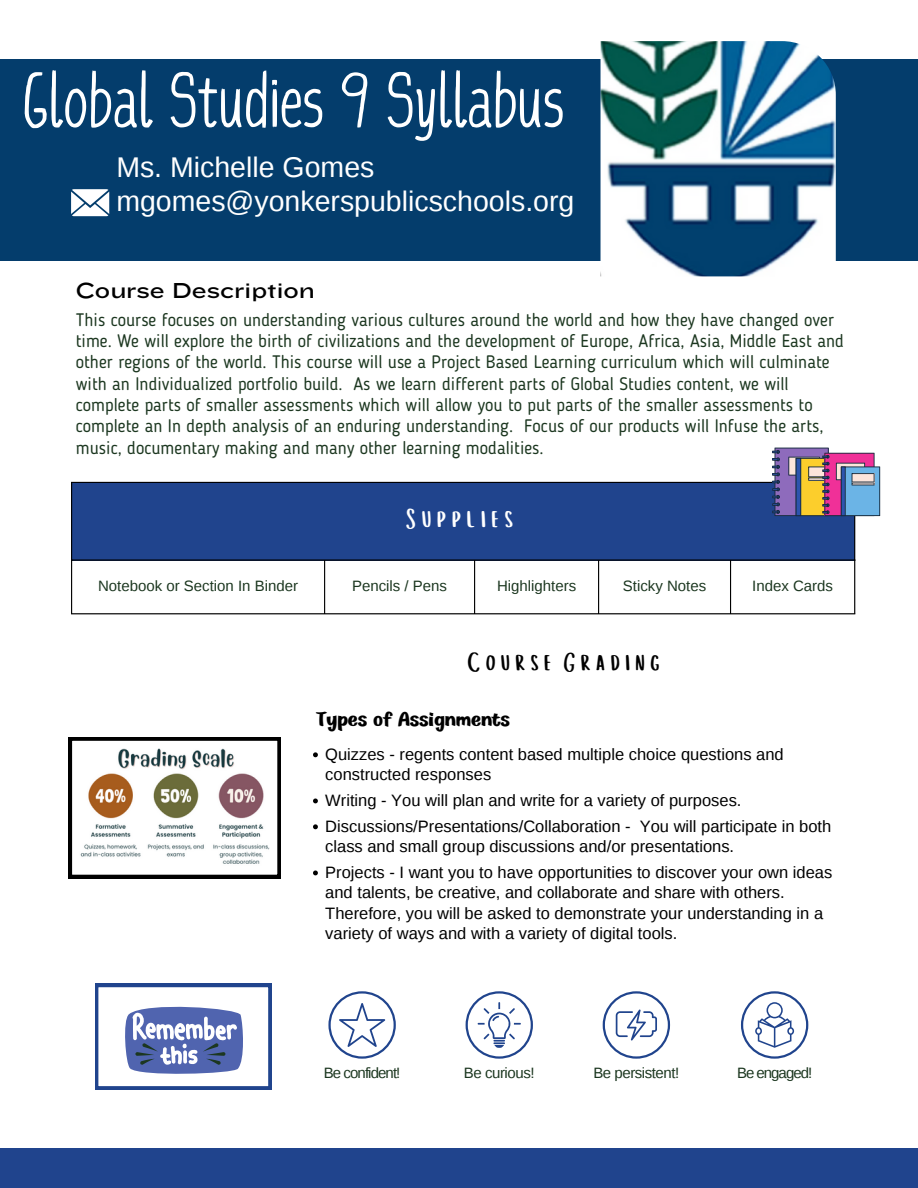
<style>
.page{position:relative;width:918px;height:1188px;background:#20448d}
.page>*{position:absolute;margin:0;border:0;box-sizing:border-box;transform-origin:0 0}
.t1{font:60px "Canva Handdrawn Cartoon";color:#fff}
.t2{font:28.5px "Liberation Sans";color:#fff}
.t3{font:28.5px "Cup Cakes";color:#fff}
.t4{font:27px "Cup Cakes";color:#000}
.t5{font:22.5px "Knockout 34";color:#000}
.t6{font:20.25px "Hello Font ID Fishtail";color:#000}
.t7{font:18px/21.3px "Blogger Sans";color:#1c3720}
.t8{font:16.5px/20.2px "Liberation Sans";color:#000}
.t9{font:15px "Liberation Sans";color:#1c3720}
.t10{font:15px "Liberation Sans";letter-spacing:-.03em;color:#1c3720}
.t11{font:15px "Liberation Sans";letter-spacing:-.06em;color:#1c3720}
.t12{font:15px "Liberation Sans";letter-spacing:-.065em;color:#1c3720}
</style>
<div class="page">
<div style="left:0;top:0;width:918px;height:1147px;background:#fff"></div>
<div style="left:0;top:59px;width:918px;height:202px;background:#043d6c"></div>
<img style="left:601px;top:41px;width:235px;height:235px">
<div style="left:71px;top:482px;width:784px;height:78px;background:#20448d"></div>
<hr style="left:71px;top:483px;width:1px;height:130px;background:#000">
<hr style="left:324px;top:561px;width:1px;height:52px;background:#000">
<hr style="left:474px;top:561px;width:1px;height:52px;background:#000">
<hr style="left:598px;top:561px;width:1px;height:52px;background:#000">
<hr style="left:730px;top:561px;width:1px;height:52px;background:#000">
<hr style="left:854px;top:483px;width:1px;height:130px;background:#000">
<hr style="left:71px;top:482px;width:784px;height:1px;background:#000">
<hr style="left:71px;top:559px;width:784px;height:2px;background:#000">
<hr style="left:71px;top:613px;width:784px;height:1px;background:#000">
<svg style="left:772px;top:448px;width:108px;height:68px;background:#9a829a"></svg>
<svg style="left:95px;top:984px;width:177px;height:106px"></svg>
<svg style="left:466px;top:991px;width:67px;height:68px"></svg>
<svg style="left:328px;top:991px;width:68px;height:68px"></svg>
<svg style="left:741px;top:991px;width:67px;height:68px"></svg>
<svg style="left:71px;top:189px;width:38px;height:27px"></svg>
<svg style="left:69px;top:737px;width:211px;height:141px"></svg>
<svg style="left:603px;top:991px;width:67px;height:68px"></svg>
<img style="left:80px;top:749px;width:190px;height:117px">
<svg style="left:313px;top:752px;width:5px;height:5px"></svg>
<svg style="left:313px;top:799px;width:5px;height:4px"></svg>
<svg style="left:313px;top:824px;width:5px;height:5px"></svg>
<svg style="left:313px;top:871px;width:5px;height:4px"></svg>
<p class="t1" style="left:23px;top:67px;width:543px">Global Studies 9 Syllabus</p>
<p class="t2" style="left:116px;top:151px;width:260px">Ms. Michelle Gomes</p>
<h2 class="t2" style="left:116px;top:185px;width:460px">mgomes@yonkerspublicschools.org</h2>
<p class="t5" style="left:76px;top:276px;width:241px">Course Description</p>
<h4 class="t7" style="left:76px;top:310px;width:770px">This course focuses on understanding various cultures around the world and how they have changed over time. We will explore the birth of civilizations and the development of Europe, Africa, Asia, Middle East and other regions of the world. This course will use a Project Based Learning curriculum which will culminate with an Individualized portfolio build. As we learn different parts of Global Studies content, we will complete parts of smaller assessments which will allow you to put parts of the smaller assessments to complete an In depth analysis of an enduring understanding. Focus of our products will Infuse the arts, music, documentary making and many other learning modalities.</h4>
<h1 class="t3" style="left:407px;top:501px;width:115px">SUPPLIES</h1>
<p class="t9" style="left:98px;top:577px;width:202px">Notebook or Section In Binder</p>
<h2 class="t9" style="left:352px;top:577px;width:97px">Pencils / Pens</h2>
<h2 class="t9" style="left:497px;top:577px;width:81px">Highlighters</h2>
<h3 class="t9" style="left:623px;top:577px;width:85px">Sticky Notes</h3>
<h5 class="t9" style="left:752px;top:577px;width:82px">Index Cards</h5>
<p class="t4" style="left:468px;top:645px;width:199px">COURSE GRADING</p>
<p class="t6" style="left:317px;top:705px;width:195px">Types of Assignments</p>
<p class="t8" style="left:325px;top:744px;width:460px">Quizzes - regents content based multiple choice questions and constructed responses</p>
<p class="t8" style="left:325px;top:790px;width:418px">Writing - You will plan and write for a variety of purposes.</p>
<p class="t8" style="left:325px;top:816px;width:508px">Discussions/Presentations/Collaboration - You will participate in both class and small group discussions and/or presentations.</p>
<p class="t8" style="left:325px;top:862px;width:509px">Projects - I want you to have opportunities to discover your own ideas and talents, be creative, and collaborate and share with others.<br>Therefore, you will be asked to demonstrate your understanding in a variety of ways and with a variety of digital tools.</p>
<p class="t11" style="left:324px;top:1064px;width:78px">Be confident!</p>
<p class="t10" style="left:464px;top:1064px;width:72px">Be curious!</p>
<p class="t10" style="left:593px;top:1064px;width:88px">Be persistent!</p>
<p class="t12" style="left:737px;top:1064px;width:77px">Be engaged!</p>
</div>
